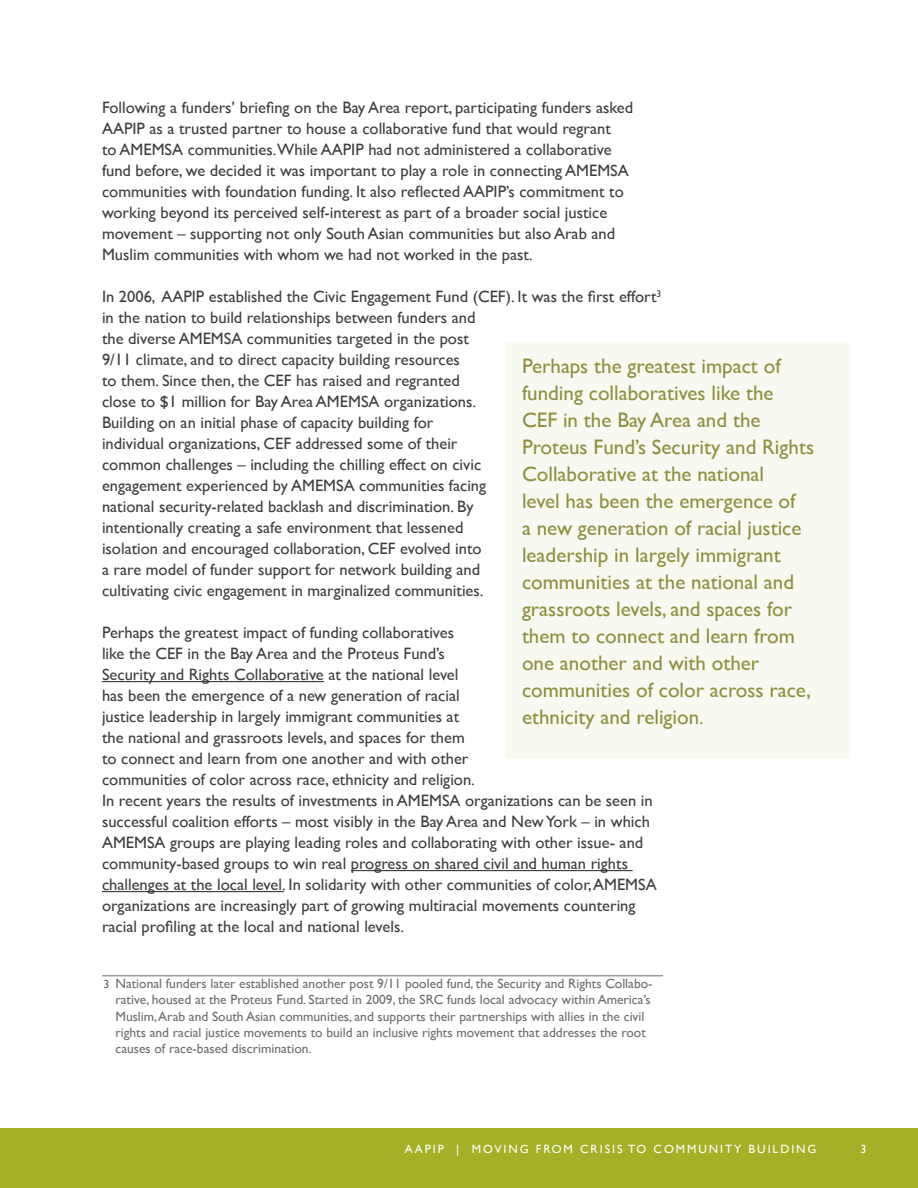
<style>
.page{position:relative;width:918px;height:1188px;background:#fff}
.page>*{position:absolute;margin:0;border:0;box-sizing:border-box;transform-origin:0 0}
.t1{font:21px/27px "Gill Sans";color:#8e8f3f}
.Paragraph_Style_1{font:16.5px/21px "Gill Sans";color:#3e3e3f}
.END_NOTE_1{font:13.5px/16.2px "Gill Sans";color:#6c6d70}
.t2{font:12px "Gill Sans";letter-spacing:.16em;color:#fff}
.s1{font-size:12px}
</style>
<div class="page">
<div style="left:0;top:1129px;width:918px;height:59px;background:#a4b127"></div>
<hr style="left:102px;top:681px;width:222px;height:1px;background:#231f20">
<hr style="left:351px;top:870px;width:282px;height:1px;background:#231f20">
<hr style="left:102px;top:891px;width:182px;height:1px;background:#231f20">
<hr style="left:102px;top:975px;width:561px;height:1px;background:#6c6d70">
<div style="left:506px;top:342px;width:344px;height:417px;background:#f8f9f1"></div>
<p class="Paragraph_Style_1" style="left:102px;top:97px;width:533px">Following a funders’ briefing on the Bay Area report, participating funders asked AAPIP as a trusted partner to house a collaborative fund that would regrant<br>to AMEMSA communities.While AAPIP had not administered a collaborative fund before, we decided it was important to play a role in connecting AMEMSA communities with foundation funding. It also reflected AAPIP’s commitment to working beyond its perceived self-interest as part of a broader social justice movement – supporting not only South Asian communities but also Arab and Muslim communities with whom we had not worked in the past.</p>
<p class="Paragraph_Style_1" style="left:102px;top:286px;width:561px">In 2006, AAPIP established the Civic Engagement Fund (CEF). It was the first effort<sup>3 </sup>in the nation to build relationships between funders and<br>the diverse AMEMSA communities targeted in the post<br>9/11 climate, and to direct capacity building resources<br>to them. Since then, the CEF has raised and regranted<br>close to $1 million for Bay Area AMEMSA organizations.<br>Building on an initial phase of capacity building for<br>individual organizations, CEF addressed some of their<br>common challenges – including the chilling effect on civic<br>engagement experienced by AMEMSA communities facing<br>national security-related backlash and discrimination. By<br>intentionally creating a safe environment that lessened<br>isolation and encouraged collaboration, CEF evolved into<br>a rare model of funder support for network building and<br>cultivating civic engagement in marginalized communities.</p>
<p class="Paragraph_Style_1" style="left:102px;top:622px;width:556px">Perhaps the greatest impact of funding collaboratives<br>like the CEF in the Bay Area and the Proteus Fund’s<br>Security and Rights Collaborative at the national level<br>has been the emergence of a new generation of racial<br>justice leadership in largely immigrant communities at<br>the national and grassroots levels, and spaces for them<br>to connect and learn from one another and with other<br>communities of color across race, ethnicity and religion.<br>In recent years the results of investments in AMEMSA organizations can be seen in successful coalition efforts – most visibly in the Bay Area and New York – in which AMEMSA groups are playing leading roles and collaborating with other issue- and community-based groups to win real progress on shared civil and human rights challenges at the local level. In solidarity with other communities of color, AMEMSA organizations are increasingly part of growing multiracial movements countering racial profiling at the local and national levels.</p>
<p class="t1" style="left:522px;top:352px;width:294px">Perhaps the greatest impact of funding collaboratives like the<br>CEF in the Bay Area and the<br>Proteus Fund’s Security and Rights<br>Collaborative at the national<br>level has been the emergence of<br>a new generation of racial justice leadership in largely immigrant communities at the national and grassroots levels, and spaces for them to connect and learn from one another and with other communities of color across race, ethnicity and religion.</p>
<p class="END_NOTE_1" style="left:116px;top:975px;width:539px;text-indent:-12px"><span class="s1">3</span> National funders later established another post 9/11 pooled fund, the Security and Rights Collabo&shy;rative, housed at the Proteus Fund. Started in 2009, the SRC funds local advocacy within America’s Muslim, Arab and South Asian communities, and supports their partnerships with allies in the civil rights and racial justice movements to build an inclusive rights movement that addresses the root causes of race-based discrimination.</p>
<p class="t2" style="left:405px;top:1142px;width:413px">AAPIP | MOVING FROM CRISIS TO COMMUNITY BUILDING</p>
<p class="t2" style="left:860px;top:1142px;width:7px">3</p>
</div>
